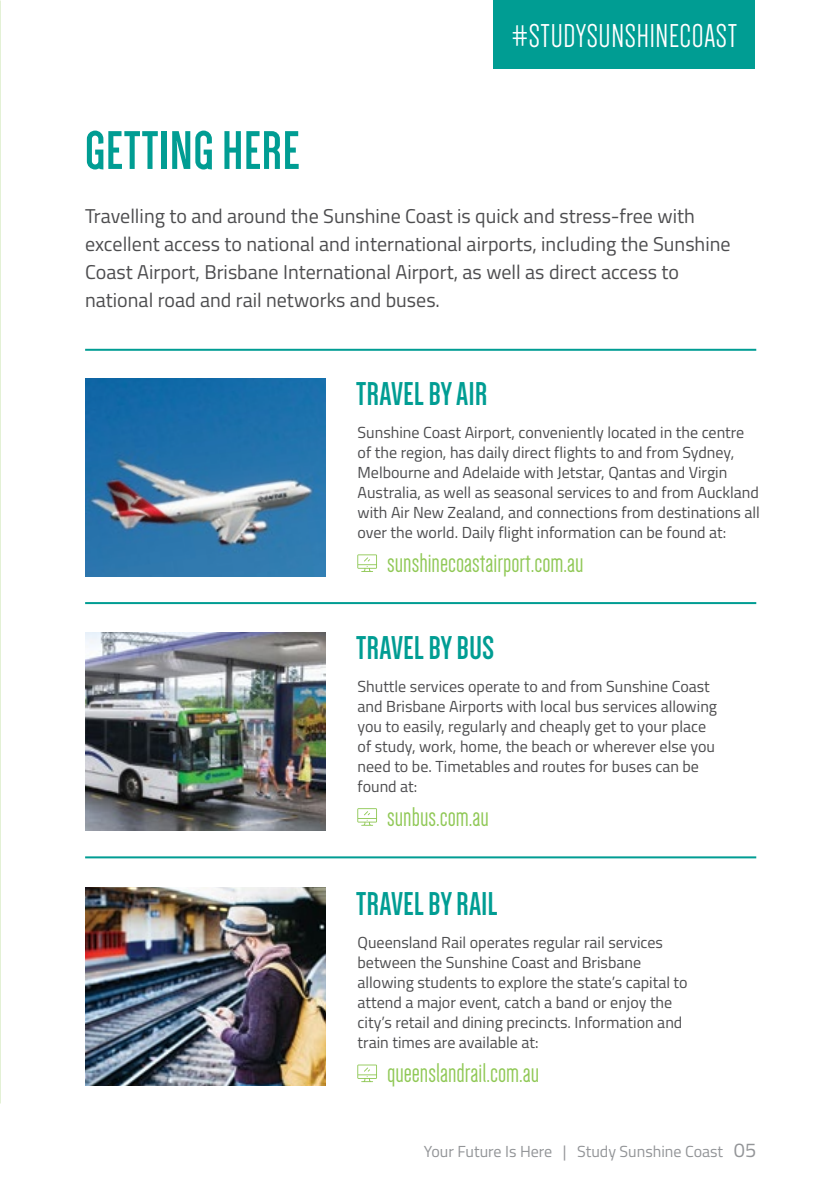
<style>
.page{position:relative;width:840px;height:1191px;background:#fff}
.page>*{position:absolute;margin:0;border:0;box-sizing:border-box;transform-origin:0 0}
.t1{font:700 56px "Dense";letter-spacing:.02em;color:#009d93}
.t2{font:700 34px "Dense";letter-spacing:.02em;color:#009d93}
.t3{font:34px "Dense";letter-spacing:.02em;color:#fff}
.t4{font:28px "Dense";color:#90c856}
.t5{font:20px/28px "Titillium";color:#4d4d4f}
.t6{font:16px/20px "Titillium";color:#4d4d4f}
.t7{font:16px "Titillium";color:#939598}
.s1{font-size:20px}
</style>
<div class="page">
<img style="left:85px;top:379px;width:240px;height:197px">
<img style="left:85px;top:632px;width:240px;height:198px">
<img style="left:85px;top:887px;width:240px;height:198px">
<hr style="left:85px;top:602px;width:670px;height:2px;background:#009d93">
<hr style="left:85px;top:349px;width:670px;height:2px;background:#009d93">
<hr style="left:85px;top:856px;width:670px;height:2px;background:#009d93">
<div style="left:493px;top:0;width:261px;height:68px;background:#009d93"></div>
<svg style="left:357px;top:554px;width:20px;height:18px"></svg>
<svg style="left:357px;top:808px;width:20px;height:17px"></svg>
<svg style="left:357px;top:1064px;width:20px;height:18px"></svg>
<h1 class="t1" style="left:85px;top:123px;width:216px">GETTING HERE</h1>
<h2 class="t3" style="left:511px;top:19px;width:227px">#STUDYSUNSHINECOAST</h2>
<p class="t5" style="left:85px;top:201px;width:646px">Travelling to and around the Sunshine Coast is quick and stress-free with excellent access to national and international airports, including the Sunshine Coast Airport, Brisbane International Airport, as well as direct access to national road and rail networks and buses.</p>
<h2 class="t2" style="left:356px;top:377px;width:132px">TRAVEL BY AIR</h2>
<p class="t6" style="left:357px;top:421px;width:403px">Sunshine Coast Airport, conveniently located in the centre of the region, has daily direct flights to and from Sydney, Melbourne and Adelaide with Jetstar, Qantas and Virgin Australia, as well as seasonal services to and from Auckland with Air New Zealand, and connections from destinations all over the world. Daily flight information can be found at:</p>
<h3 class="t4" style="left:387px;top:549px;width:198px">sunshinecoastairport.com.au</h3>
<h2 class="t2" style="left:356px;top:631px;width:139px">TRAVEL BY BUS</h2>
<p class="t6" style="left:357px;top:675px;width:361px">Shuttle services operate to and from Sunshine Coast and Brisbane Airports with local bus services allowing you to easily, regularly and cheaply get to your place of study, work, home, the beach or wherever else you need to be. Timetables and routes for buses can be found at:</p>
<h3 class="t4" style="left:387px;top:803px;width:103px">sunbus.com.au</h3>
<h2 class="t2" style="left:356px;top:887px;width:143px">TRAVEL BY RAIL</h2>
<p class="t6" style="left:357px;top:931px;width:331px">Queensland Rail operates regular rail services between the Sunshine Coast and Brisbane allowing students to explore the state’s capital to attend a major event, catch a band or enjoy the city’s retail and dining precincts. Information and train times are available at:</p>
<h3 class="t4" style="left:387px;top:1059px;width:153px">queenslandrail.com.au</h3>
<p class="t7" style="left:423px;top:1139px;width:334px">Your Future Is Here | Study Sunshine Coast <span class="s1">05</span></p>
</div>
